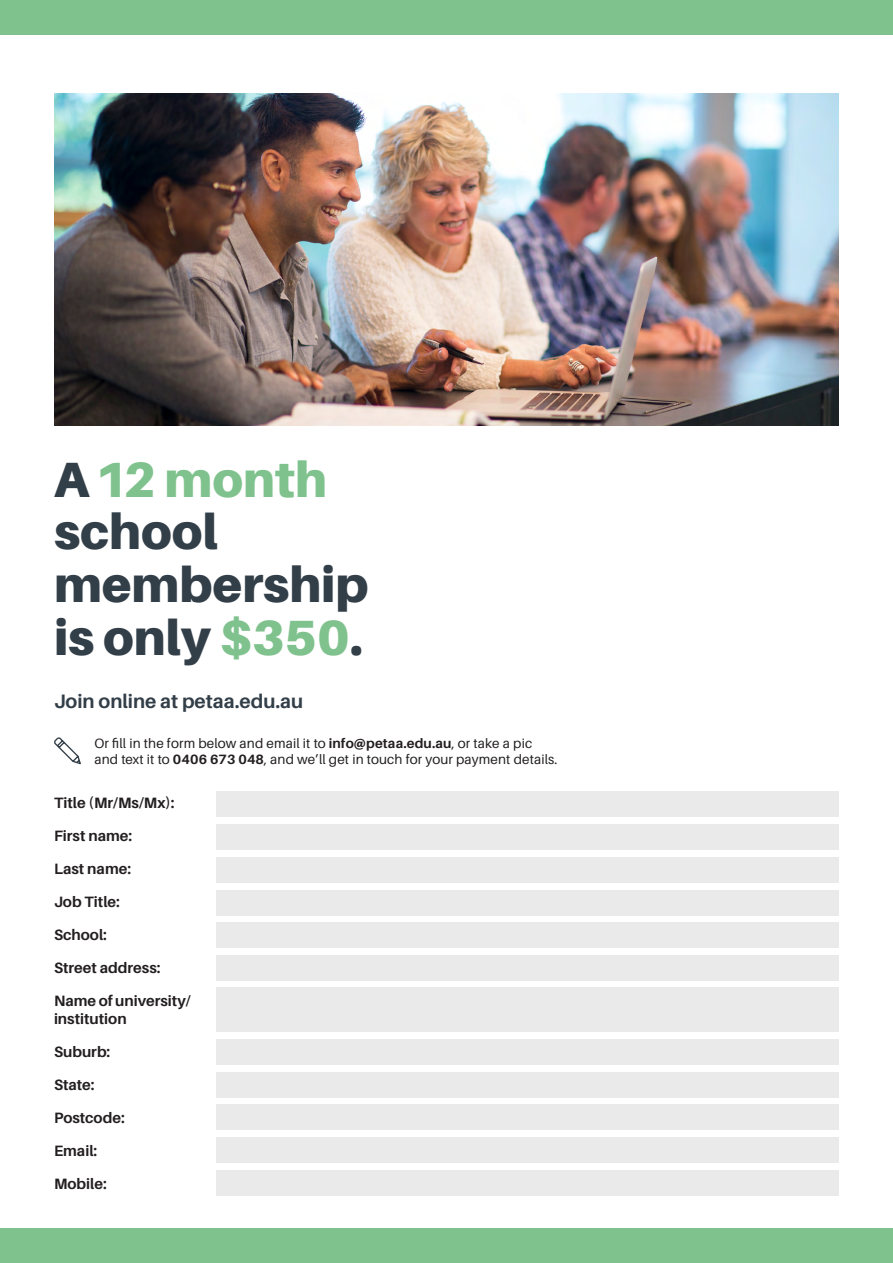
<style>
.page{position:relative;width:893px;height:1263px;background:#fff}
.page>*{position:absolute;margin:0;border:0;box-sizing:border-box;transform-origin:0 0}
.t1{font:900 49.5px/52.7px "Aileron";color:#323e48}
.t2{font:700 19.5px "Aileron";color:#323e48}
.t3{font:700 15px/18px "Aileron";color:#231f20}
.t4{font:13.5px/16.5px "Aileron";letter-spacing:.01em;color:#231f20}
.s1{color:#80c28e}
.s2{font-weight:700}
</style>
<div class="page">
<div style="left:217px;top:824px;width:622px;height:26px;background:#ebeaeb"></div>
<svg style="left:54px;top:737px;width:27px;height:28px"></svg>
<div style="left:217px;top:857px;width:622px;height:25px;background:#ebeaeb"></div>
<div style="left:217px;top:890px;width:622px;height:25px;background:#ebeaeb"></div>
<div style="left:217px;top:922px;width:622px;height:26px;background:#ebeaeb"></div>
<div style="left:217px;top:955px;width:622px;height:26px;background:#ebeaeb"></div>
<div style="left:217px;top:1039px;width:622px;height:26px;background:#ebeaeb"></div>
<div style="left:217px;top:1072px;width:622px;height:25px;background:#ebeaeb"></div>
<div style="left:217px;top:1104px;width:622px;height:26px;background:#ebeaeb"></div>
<div style="left:217px;top:1137px;width:622px;height:26px;background:#ebeaeb"></div>
<div style="left:217px;top:1170px;width:622px;height:25px;background:#ebeaeb"></div>
<div style="left:217px;top:792px;width:622px;height:25px;background:#ebeaeb"></div>
<div style="left:0;top:1229px;width:893px;height:34px;background:#80c28e"></div>
<div style="left:0;top:0;width:893px;height:34px;background:#80c28e"></div>
<img style="left:54px;top:94px;width:785px;height:331px">
<div style="left:217px;top:988px;width:622px;height:44px;background:#ebeaeb"></div>
<h1 class="t1" style="left:54px;top:453px;width:316px">A<span class="s1">12 month </span>school membership is only <span class="s1">$350</span>.</h1>
<h2 class="t2" style="left:54px;top:690px;width:251px">Join online at petaa.edu.au</h2>
<p class="t4" style="left:94px;top:735px;width:464px">Or fill in the form below and email it to <span class="s2">info@petaa.edu.au</span>, or take a pic and text it to <span class="s2">0406 673 048</span>, and we’ll get in touch for your payment details.</p>
<p class="t3" style="left:54px;top:794px;width:122px">Title (Mr/Ms/Mx):</p>
<p class="t3" style="left:54px;top:827px;width:80px">First name:</p>
<p class="t3" style="left:54px;top:860px;width:79px">Last name:</p>
<p class="t3" style="left:54px;top:893px;width:67px">Job Title:</p>
<p class="t3" style="left:54px;top:926px;width:54px">School:</p>
<p class="t3" style="left:54px;top:959px;width:108px">Street address:</p>
<p class="t3" style="left:54px;top:992px;width:138px">Name of university/ institution</p>
<p class="t3" style="left:54px;top:1043px;width:58px">Suburb:</p>
<p class="t3" style="left:54px;top:1076px;width:42px">State:</p>
<p class="t3" style="left:54px;top:1109px;width:72px">Postcode:</p>
<p class="t3" style="left:54px;top:1142px;width:45px">Email:</p>
<p class="t3" style="left:54px;top:1175px;width:54px">Mobile:</p>
</div>
